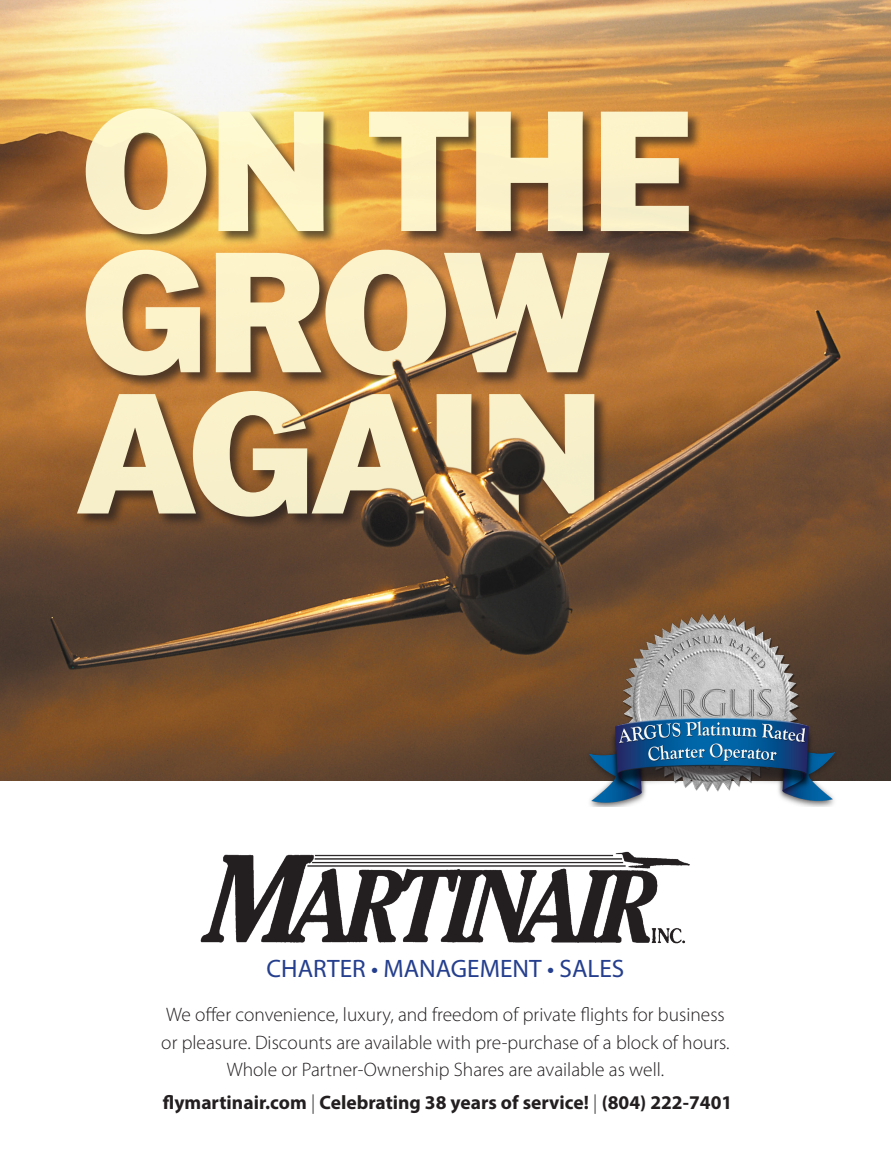
<style>
.page{position:relative;width:891px;height:1175px;background:#fff}
.page>*{position:absolute;margin:0;border:0;box-sizing:border-box;transform-origin:0 0}
.t1{font:800 166.95px/141.1px "Franklin Gothic ATF";letter-spacing:-.025em;color:#fffbd6}
.t2{font:25.35px "Myriad Variable Concept";color:#253f8e}
.t3{font:19.5px/27px "Myriad Variable Concept";color:#231f20;text-align:center}
</style>
<div class="page">
<img style="left:0;top:722px;width:891px;height:58px">
<img style="left:583px;top:722px;width:254px;height:84px">
<img style="left:0;top:0;width:891px;height:722px">
<img style="left:200px;top:851px;width:490px;height:93px">
<h1 class="t1" style="left:78px;top:96px;width:618px">ON THE<br>GROW<br>AGAIN</h1>
<p class="t2" style="left:267px;top:953px;width:359px">CHARTER • MANAGEMENT • SALES</p>
<p class="t3" style="left:161px;top:1001px;width:570px">We offer convenience, luxury, and freedom of private flights for business or pleasure. Discounts are available with pre-purchase of a block of hours.<br>Whole or Partner-Ownership Shares are available as well.</p>
<p class="t3" style="left:163px;top:1089px;width:571px">flymartinair.com | Celebrating 38 years of service! | (804) 222-7401</p>
</div>
